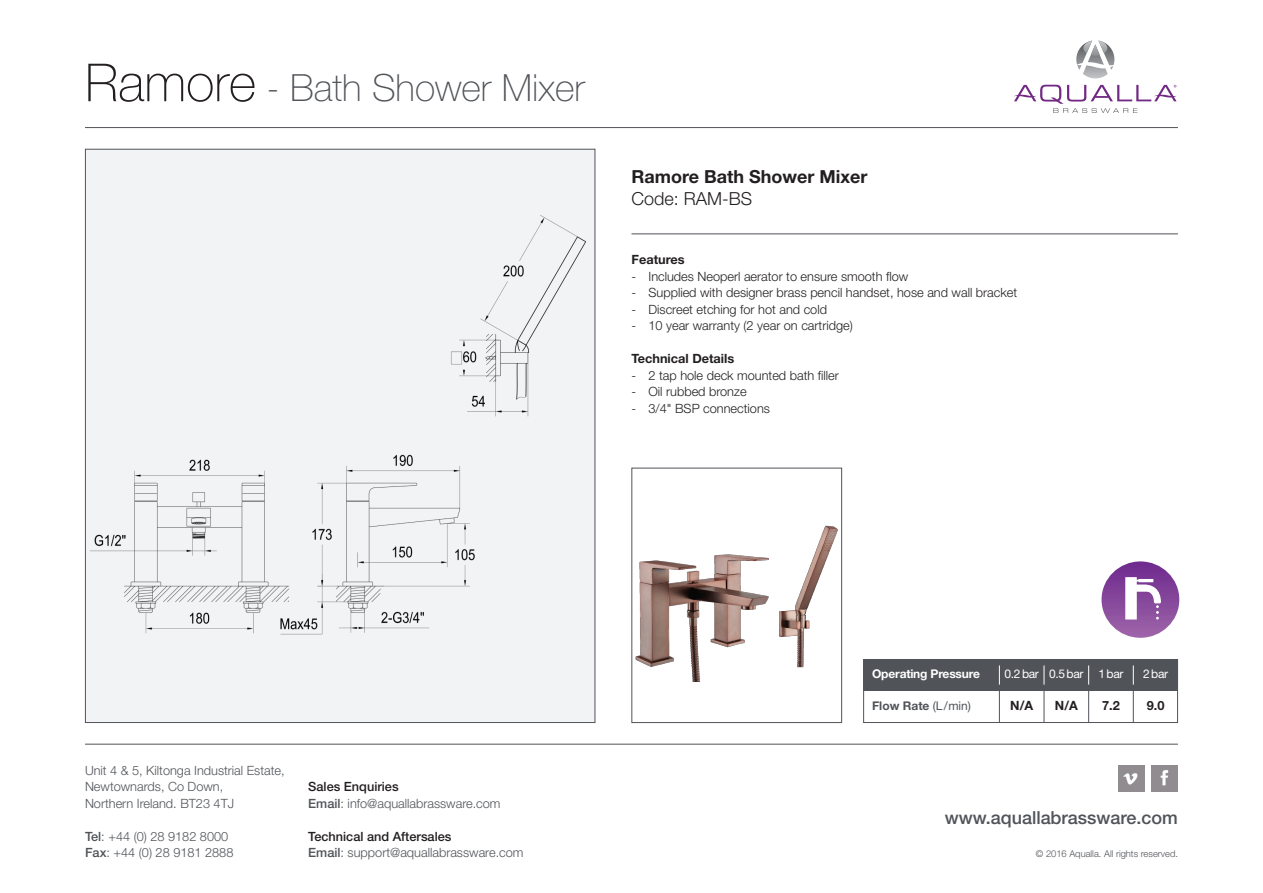
<style>
.page{position:relative;width:1263px;height:893px;background:#fff}
.page>*{position:absolute;margin:0;border:0;box-sizing:border-box;transform-origin:0 0}
.t1{font:100 37.5px "Helvetica Neue";color:#505358}
.t2{font:500 18px "Helvetica Neue";color:#505358}
.t3{font:700 18px "Helvetica Neue";color:#231f20}
.t4{font:300 18px "Helvetica Neue";color:#231f20}
.t5{font:300 12.75px "Helvetica Neue";color:#231f20}
.t6{font:300 12.75px/16.5px "Helvetica Neue";color:#505358}
.t7{font:700 12.75px "Helvetica Neue";color:#231f20}
.t8{font:12px "Helvetica Neue";letter-spacing:-.025em;color:#fff}
.t9{font:700 12px "Helvetica Neue";letter-spacing:-.015em;color:#fff}
.t10{font:700 12px "Helvetica Neue";color:#505358}
.t11{font:300 9.3px "Helvetica Neue";color:#505358}
.s1{font-size:52.5px;color:#231f20}
.s2{font-weight:500}
.s3{font-weight:500;color:#231f20}
.s4{font-weight:400}
</style>
<div class="page">
<hr style="left:85px;top:127px;width:1093px;height:1px;background:#505358">
<hr style="left:631px;top:233px;width:547px;height:1px;background:#505358">
<hr style="left:85px;top:744px;width:1093px;height:1px;background:#505358">
<svg style="left:1076px;top:41px;width:38px;height:37px"></svg>
<svg style="left:1014px;top:85px;width:163px;height:28px"></svg>
<svg style="left:1101px;top:561px;width:78px;height:77px;background:#894c9e"></svg>
<svg style="left:1125px;top:577px;width:36px;height:42px"></svg>
<div style="left:86px;top:150px;width:509px;height:572px;background:#f2f3f4"></div>
<img style="left:90px;top:215px;width:496px;height:419px">
<img style="left:635px;top:525px;width:203px;height:156px">
<div style="left:631px;top:468px;width:211px;height:255px;border:1px solid #505358"></div>
<div style="left:1151px;top:765px;width:27px;height:27px;background:#908c8f"></div>
<div style="left:1118px;top:765px;width:26px;height:27px;background:#908c8f"></div>
<img style="left:1123px;top:773px;width:15px;height:12px">
<img style="left:1160px;top:770px;width:8px;height:16px">
<div style="left:863px;top:659px;width:315px;height:64px;border:1px solid #505358"></div>
<div style="left:863px;top:659px;width:315px;height:32px;background:#505358"></div>
<hr style="left:999px;top:691px;width:1px;height:32px;background:#505358">
<hr style="left:1044px;top:691px;width:1px;height:32px;background:#505358">
<hr style="left:1088px;top:691px;width:1px;height:32px;background:#505358">
<hr style="left:1133px;top:691px;width:1px;height:32px;background:#505358">
<svg style="left:999px;top:665px;width:1px;height:20px"></svg>
<svg style="left:1044px;top:665px;width:1px;height:20px"></svg>
<svg style="left:1088px;top:665px;width:1px;height:20px"></svg>
<svg style="left:1133px;top:665px;width:1px;height:20px"></svg>
<h1 class="t1" style="left:85px;top:74px;width:501px"><span class="s1">Ramore</span> - Bath Shower Mixer</h1>
<h2 class="t3" style="left:631px;top:170px;width:237px">Ramore Bath Shower Mixer</h2>
<h2 class="t4" style="left:631px;top:193px;width:122px">Code: RAM-BS</h2>
<p class="t7" style="left:631px;top:255px;width:55px">Features</p>
<p class="t5" style="left:631px;top:272px;width:278px">- Includes Neoperl aerator to ensure smooth flow</p>
<p class="t5" style="left:631px;top:288px;width:387px">- Supplied with designer brass pencil handset, hose and wall bracket</p>
<p class="t5" style="left:631px;top:305px;width:197px">- Discreet etching for hot and cold</p>
<p class="t5" style="left:631px;top:321px;width:223px">- 10 year warranty (2 year on cartridge)</p>
<p class="t7" style="left:631px;top:354px;width:104px">Technical Details</p>
<p class="t5" style="left:631px;top:371px;width:209px">- 2 tap hole deck mounted bath filler</p>
<p class="t5" style="left:631px;top:387px;width:117px">- Oil rubbed bronze</p>
<p class="t5" style="left:631px;top:404px;width:140px">- 3/4" BSP connections</p>
<p class="t6" style="left:85px;top:763px;width:201px">Unit 4 &amp; 5, Kiltonga Industrial Estate,<br>Newtownards, Co Down,<br>Northern Ireland. BT23 4TJ</p>
<p class="t6" style="left:85px;top:829px;width:150px"><span class="s2">Tel</span>: +44 (0) 28 9182 8000<br><span class="s2">Fax</span>: +44 (0) 28 9181 2888</p>
<p class="t6" style="left:308px;top:779px;width:194px"><span class="s3">Sales Enquiries<br></span><span class="s2">Email</span>: info@aquallabrassware.com</p>
<p class="t6" style="left:308px;top:829px;width:217px"><span class="s3">Technical and Aftersales<br></span><span class="s2">Email</span>: support@aquallabrassware.com</p>
<p class="t9" style="left:872px;top:670px;width:109px">Operating Pressure</p>
<p class="t10" style="left:872px;top:701px;width:100px">Flow Rate <span class="s4">(L/min)</span></p>
<p class="t7" style="left:1010px;top:701px;width:24px">N/A</p>
<p class="t7" style="left:1055px;top:701px;width:24px">N/A</p>
<p class="t7" style="left:1102px;top:701px;width:19px">7.2</p>
<p class="t7" style="left:1147px;top:701px;width:19px">9.0</p>
<p class="t8" style="left:1004px;top:670px;width:121px">0.2bar 0.5bar 1bar</p>
<p class="t8" style="left:1143px;top:670px;width:27px">2bar</p>
<h2 class="t2" style="left:945px;top:811px;width:235px">www.aquallabrassware.com</h2>
<p class="t11" style="left:1036px;top:850px;width:144px">© 2016 Aqualla. All rights reserved.</p>
</div>
